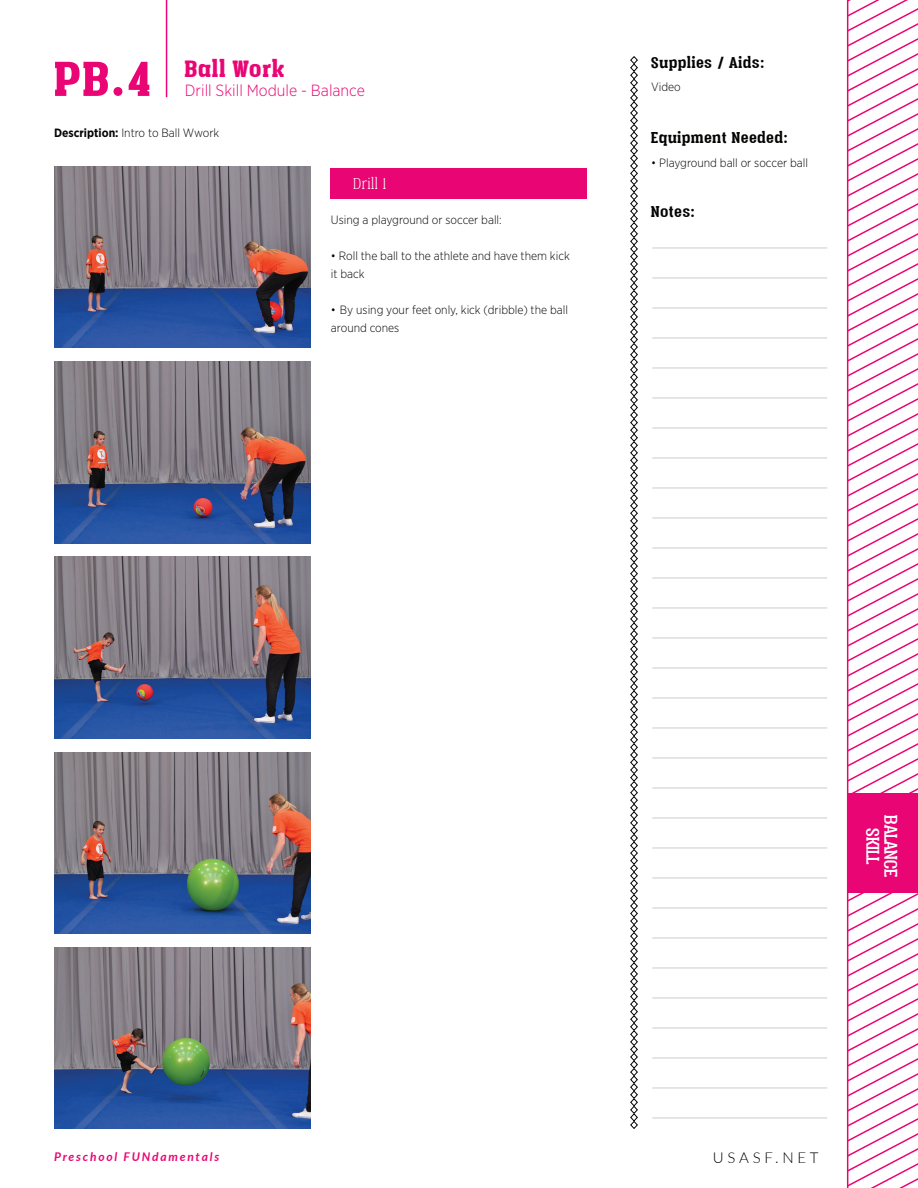
<style>
.page{position:relative;width:918px;height:1188px;background:#fff}
.page>*{position:absolute;margin:0;border:0;box-sizing:border-box;transform-origin:0 0}
.t1{font:900 56.7px "Vacer Serif Personal";color:#e90674}
.t2{font:900 27px "Vacer Serif Personal";letter-spacing:.05em;color:#e90674}
.t3{font:21px/18px "Vacer Serif Personal";color:#fff;text-align:center}
.t4{font:700 18px "Vacer Serif Personal";letter-spacing:.05em;color:#040503}
.t5{font:300 18px "Vacer Serif Personal";letter-spacing:.05em;color:#fff}
.t6{font:300 16.2px "Gotham Narrow";color:#e90674}
.t7{font:300 15px "Lato";letter-spacing:.25em;color:#040503}
.t8{font:300 12px/18px "Gotham Narrow";color:#040503}
.t9{font:italic 700 12px "Lato";letter-spacing:.15em;color:#e90674}
.s1{font-weight:700}
</style>
<div class="page">
<svg style="left:846px;top:0;width:72px;height:1188px"></svg>
<hr style="left:847px;top:0;width:1px;height:1188px;background:#e90674">
<div style="left:848px;top:793px;width:70px;height:99px;background:#e90674"></div>
<hr style="left:166px;top:0;width:1px;height:97px;background:#e90674">
<svg style="left:630px;top:56px;width:8px;height:1073px"></svg>
<hr style="left:652px;top:248px;width:175px;height:1px;background:#ceccca">
<hr style="left:652px;top:278px;width:175px;height:1px;background:#ceccca">
<hr style="left:652px;top:308px;width:175px;height:1px;background:#ceccca">
<hr style="left:652px;top:338px;width:175px;height:1px;background:#ceccca">
<hr style="left:652px;top:368px;width:175px;height:1px;background:#ceccca">
<hr style="left:652px;top:398px;width:175px;height:1px;background:#ceccca">
<hr style="left:652px;top:428px;width:175px;height:1px;background:#ceccca">
<hr style="left:652px;top:458px;width:175px;height:1px;background:#ceccca">
<hr style="left:652px;top:488px;width:175px;height:1px;background:#ceccca">
<hr style="left:652px;top:518px;width:175px;height:1px;background:#ceccca">
<hr style="left:652px;top:548px;width:175px;height:1px;background:#ceccca">
<hr style="left:652px;top:578px;width:175px;height:1px;background:#ceccca">
<hr style="left:652px;top:608px;width:175px;height:1px;background:#ceccca">
<hr style="left:652px;top:638px;width:175px;height:1px;background:#ceccca">
<hr style="left:652px;top:668px;width:175px;height:1px;background:#ceccca">
<hr style="left:652px;top:698px;width:175px;height:1px;background:#ceccca">
<hr style="left:652px;top:728px;width:175px;height:1px;background:#ceccca">
<hr style="left:652px;top:758px;width:175px;height:1px;background:#ceccca">
<hr style="left:652px;top:788px;width:175px;height:1px;background:#ceccca">
<hr style="left:652px;top:818px;width:175px;height:1px;background:#ceccca">
<hr style="left:652px;top:848px;width:175px;height:1px;background:#ceccca">
<hr style="left:652px;top:878px;width:175px;height:1px;background:#ceccca">
<hr style="left:652px;top:908px;width:175px;height:1px;background:#ceccca">
<hr style="left:652px;top:938px;width:175px;height:1px;background:#ceccca">
<hr style="left:652px;top:968px;width:175px;height:1px;background:#ceccca">
<hr style="left:652px;top:998px;width:175px;height:1px;background:#ceccca">
<hr style="left:652px;top:1028px;width:175px;height:1px;background:#ceccca">
<hr style="left:652px;top:1058px;width:175px;height:1px;background:#ceccca">
<hr style="left:652px;top:1088px;width:175px;height:1px;background:#ceccca">
<hr style="left:652px;top:1118px;width:175px;height:1px;background:#ceccca">
<img style="left:54px;top:166px;width:257px;height:182px">
<div style="left:330px;top:168px;width:257px;height:31px;background:#e90674"></div>
<img style="left:54px;top:362px;width:257px;height:181px">
<img style="left:54px;top:557px;width:257px;height:181px">
<img style="left:54px;top:752px;width:257px;height:182px">
<img style="left:55px;top:948px;width:256px;height:181px">
<h1 class="t1" style="left:54px;top:53px;width:98px">PB.4</h1>
<h2 class="t2" style="left:185px;top:57px;width:101px">Ball Work</h2>
<h3 class="t6" style="left:185px;top:81px;width:182px">Drill Skill Module - Balance</h3>
<p class="t8" style="left:54px;top:124px;width:167px"><span class="s1">Description:</span> Intro to Ball Wwork</p>
<h3 class="t5" style="left:354px;top:175px;width:34px">Drill 1</h3>
<p class="t8" style="left:331px;top:210px;width:172px">Using a playground or soccer ball:</p>
<p class="t8" style="left:331px;top:246px;width:240px">• Roll the ball to the athlete and have them kick it back</p>
<p class="t8" style="left:331px;top:300px;width:239px">• By using your feet only, kick (dribble) the ball around cones</p>
<h3 class="t4" style="left:651px;top:54px;width:114px">Supplies / Aids:</h3>
<p class="t8" style="left:651px;top:78px;width:31px">Video</p>
<h3 class="t4" style="left:651px;top:130px;width:138px">Equipment Needed:</h3>
<p class="t8" style="left:651px;top:154px;width:158px">• Playground ball or soccer ball</p>
<h3 class="t4" style="left:651px;top:204px;width:45px">Notes:</h3>
<h3 class="t3" style="left:899px;top:815px;width:63px;rotate:90deg">BALANCE<br>SKILL</h3>
<p class="t9" style="left:54px;top:1149px;width:167px">Preschool FUNdamentals</p>
<p class="t7" style="left:713px;top:1149px;width:107px">USASF.NET</p>
</div>
